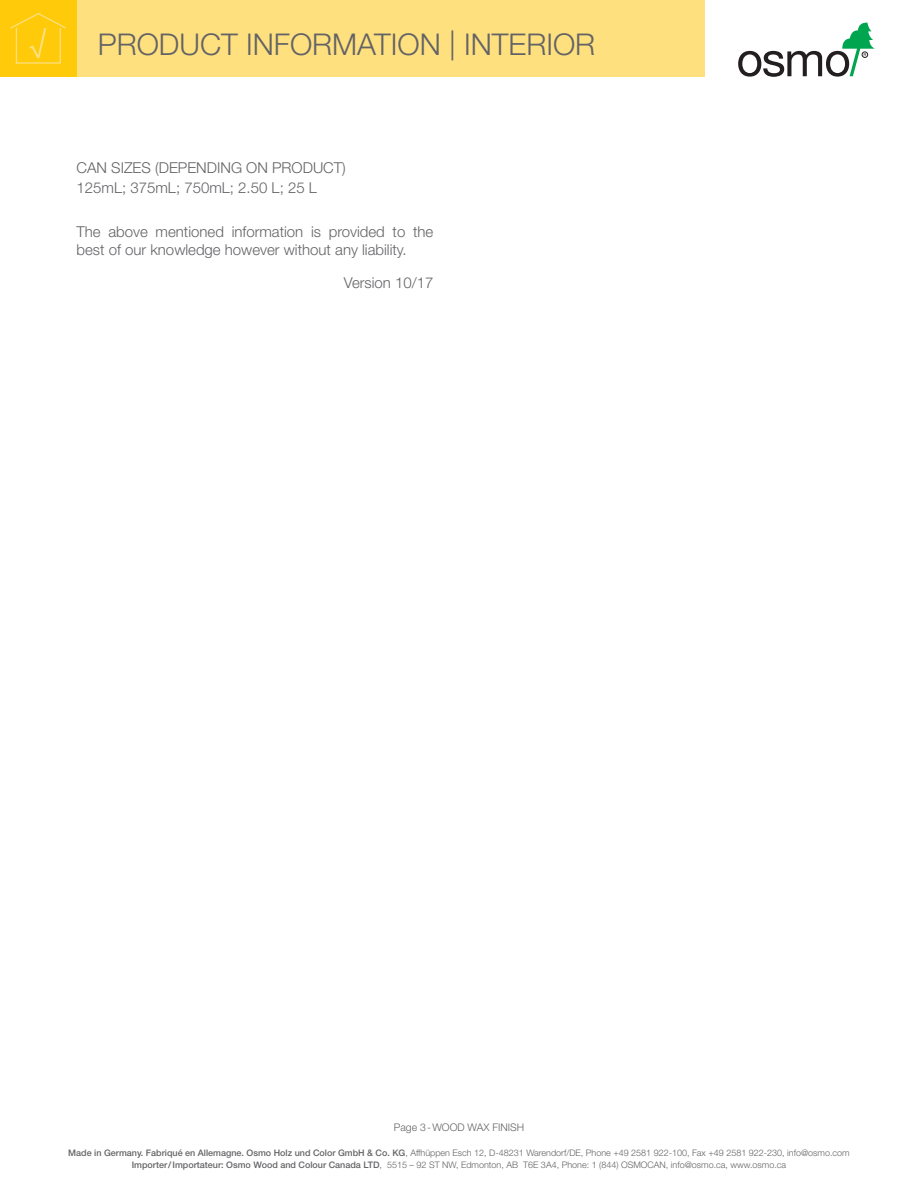
<style>
.page{position:relative;width:918px;height:1188px;background:#fff}
.page>*{position:absolute;margin:0;border:0;box-sizing:border-box;transform-origin:0 0}
.t1{font:300 30px "Helvetica Neue";color:#636366}
.Produkt_Backtext{font:300 15px/18px "Helvetica Neue";color:#636366}
.PI_Fließtext_Head{font:300 15px "Helvetica Neue";color:#636366}
.t2{font:300 10.5px "Helvetica Neue";color:#636366}
.t3{font:300 9px/12px "Helvetica Neue";color:#636366;text-align:center}
.s1{font-weight:500}
</style>
<div class="page">
<svg style="left:738px;top:23px;width:137px;height:54px"></svg>
<div style="left:77px;top:0;width:628px;height:77px;background:#ffe07f"></div>
<div style="left:0;top:0;width:77px;height:77px;background:#feca0a"></div>
<svg style="left:10px;top:13px;width:56px;height:51px"></svg>
<h1 class="t1" style="left:98px;top:26px;width:499px">PRODUCT INFORMATION | INTERIOR</h1>
<p class="PI_Fließtext_Head" style="left:77px;top:159px;width:271px">CAN SIZES (DEPENDING ON PRODUCT)</p>
<p class="Produkt_Backtext" style="left:77px;top:179px;width:242px">125mL; 375mL; 750mL; 2.50 L; 25 L</p>
<p class="Produkt_Backtext" style="left:77px;top:222px;width:358px">The above mentioned information is provided to the best of our knowledge however without any liability.</p>
<p class="Produkt_Backtext" style="left:344px;top:274px;width:91px">Version 10/17</p>
<p class="t2" style="left:394px;top:1121px;width:132px">Page 3-WOOD WAX FINISH</p>
<p class="t3" style="left:68px;top:1147px;width:783px"><span class="s1">Made in Germany. Fabriqué en Allemagne. Osmo Holz und Color GmbH &amp; Co. KG</span>, Affhüppen Esch 12, D-48231 Warendorf/DE, Phone +49 2581 922-100, Fax +49 2581 922-230, info@osmo.com<br><span class="s1">Importer/Importateur: Osmo Wood and Colour Canada LTD</span>, 5515 – 92 ST NW, Edmonton, AB T6E 3A4, Phone: 1 (844) OSMOCAN, info@osmo.ca, www.osmo.ca</p>
</div>
